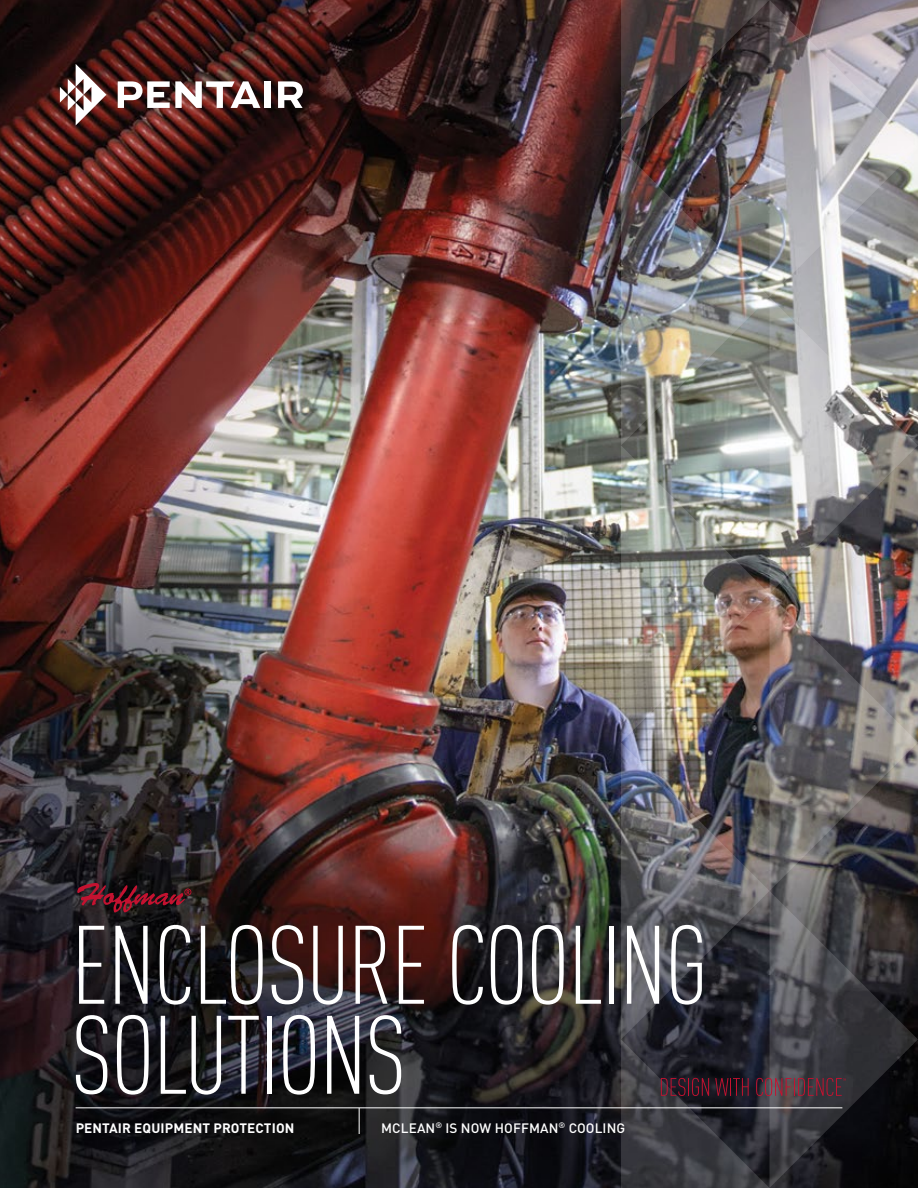
<style>
.page{position:relative;width:918px;height:1188px;background:#fff}
.page>*{position:absolute;margin:0;border:0;box-sizing:border-box;transform-origin:0 0}
.t1{font:300 condensed 109.5px/90px "DIN Pro";letter-spacing:-.02em;color:#fff}
.t2{font:500 13.5px "DIN Pro";letter-spacing:.01em;color:#fff}
.t3{font:700 13.5px "DIN Pro";letter-spacing:.01em;color:#fff}
</style>
<div class="page">
<img style="left:0;top:0;width:621px;height:1188px">
<svg style="left:0;top:189px;width:14px;height:462px;background:#551b16"></svg>
<svg style="left:77px;top:883px;width:114px;height:29px;background:#4b1821"></svg>
<img style="left:621px;top:0;width:297px;height:148px">
<img style="left:621px;top:148px;width:297px;height:297px">
<img style="left:621px;top:445px;width:297px;height:297px">
<svg style="left:621px;top:742px;width:297px;height:446px;background:#4a494d"></svg>
<svg style="left:60px;top:64px;width:46px;height:61px"></svg>
<svg style="left:118px;top:81px;width:142px;height:27px"></svg>
<div style="left:265px;top:81px;width:6px;height:27px;background:#fff"></div>
<svg style="left:278px;top:81px;width:25px;height:27px"></svg>
<hr style="left:76px;top:1107px;width:766px;height:1px;background:#fff">
<svg style="left:359px;top:1108px;width:1px;height:26px"></svg>
<svg style="left:621px;top:1039px;width:225px;height:149px;background:#353139"></svg>
<h1 class="t1" style="left:71px;top:913px;width:639px">ENCLOSURE COOLING<br>SOLUTIONS</h1>
<p class="t3" style="left:76px;top:1117px;width:220px">PENTAIR EQUIPMENT PROTECTION</p>
<p class="t2" style="left:381px;top:1117px;width:246px">MCLEAN<sup>®</sup> IS NOW HOFFMAN<sup>®</sup> COOLING</p>
</div>
